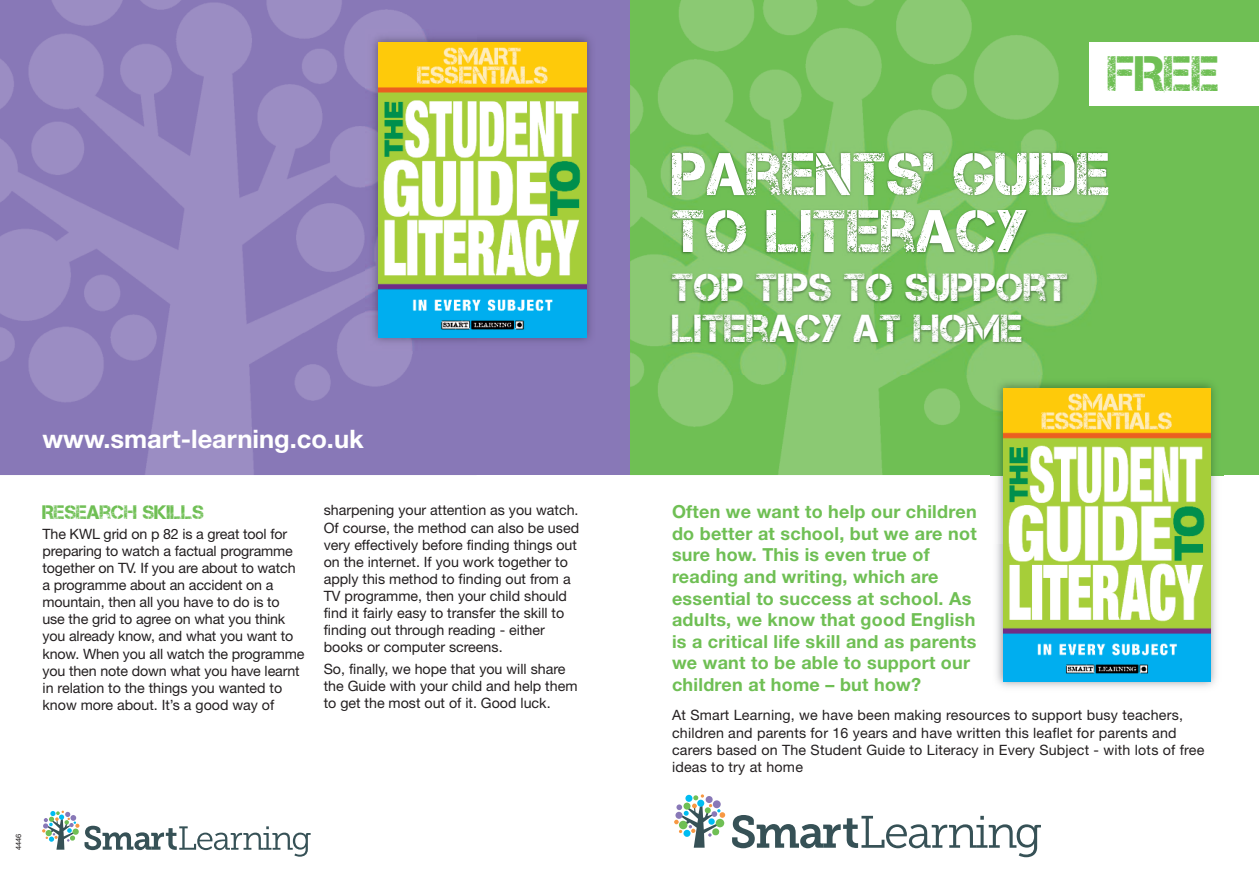
<style>
.page{position:relative;width:1259px;height:893px;background:#fff}
.page>*{position:absolute;margin:0;border:0;box-sizing:border-box;transform-origin:0 0}
.t1{font:60px/57px "Captureit";letter-spacing:.01em;color:#fff}
.t2{font:49.65px "Captureit";color:#6fbf54}
.t3{font:39px/40.5px "Captureit";letter-spacing:.01em;color:#fff}
.t4{font:700 25.5px "Helvetica Neue";color:#fff}
.t5{font:19.5px "Captureit";color:#6fbf54}
.t6{font:700 18px/21.6px "Helvetica Neue";letter-spacing:.015em;color:#6fbf54}
.t7{font:14.25px/17.1px "Helvetica Neue";color:#231f20}
.t8{font:7.5px "Helvetica";color:#231f20}
</style>
<div class="page">
<div style="left:629px;top:0;width:630px;height:475px;background:#6fbf54"></div>
<img style="left:630px;top:0;width:476px;height:544px">
<img style="left:663px;top:141px;width:445px;height:234px">
<img style="left:663px;top:375px;width:327px;height:98px">
<svg style="left:674px;top:794px;width:51px;height:54px"></svg>
<div style="left:679px;top:821px;width:8px;height:8px;background:#6fbf54;border-radius:50%"></div>
<div style="left:683px;top:803px;width:7px;height:7px;background:#6fbf54;border-radius:50%"></div>
<svg style="left:732px;top:815px;width:309px;height:42px"></svg>
<div style="left:1089px;top:43px;width:170px;height:63px;background:#fff"></div>
<div style="left:0;top:0;width:629px;height:475px;background:#8878b7"></div>
<img style="left:0;top:0;width:423px;height:475px">
<svg style="left:42px;top:811px;width:269px;height:46px"></svg>
<img style="left:366px;top:30px;width:225px;height:321px">
<img style="left:378px;top:43px;width:209px;height:295px">
<img style="left:996px;top:544px;width:220px;height:144px">
<img style="left:1106px;top:382px;width:117px;height:162px">
<img style="left:990px;top:375px;width:116px;height:100px">
<img style="left:1003px;top:389px;width:207px;height:293px">
<h3 class="t4" style="left:43px;top:429px;width:323px">www.smart-learning.co.uk</h3>
<h3 class="t5" style="left:43px;top:501px;width:163px">RESEARCH SKILLS</h3>
<p class="t7" style="left:43px;top:527px;width:263px">The KWL grid on p 82 is a great tool for preparing to watch a factual programme together on TV. If you are about to watch a programme about an accident on a mountain, then all you have to do is to use the grid to agree on what you think you already know, and what you want to know. When you all watch the programme you then note down what you have learnt in relation to the things you wanted to know more about. It’s a good way of</p>
<p class="t7" style="left:324px;top:503px;width:257px">sharpening your attention as you watch.<br>Of course, the method can also be used very effectively before finding things out on the internet. If you work together to apply this method to finding out from a TV programme, then your child should find it fairly easy to transfer the skill to finding out through reading - either books or computer screens.</p>
<p class="t7" style="left:324px;top:661px;width:255px">So, finally, we hope that you will share the Guide with your child and help them to get the most out of it. Good luck.</p>
<p class="t8" style="left:14px;top:850px;width:18px;rotate:-90deg">4446</p>
<h2 class="t2" style="left:1108px;top:45px;width:113px">FREE</h2>
<h1 class="t1" style="left:672px;top:146px;width:439px">PARENTS' GUIDE<br>TO LITERACY</h1>
<h3 class="t3" style="left:672px;top:267px;width:398px">TOP TIPS TO SUPPORT<br>LITERACY AT HOME</h3>
<p class="t6" style="left:672px;top:502px;width:306px">Often we want to help our children do better at school, but we are not sure how. This is even true of reading and writing, which are essential to success at school. As adults, we know that good English is a critical life skill and as parents we want to be able to support our children at home – but how?</p>
<p class="t7" style="left:672px;top:708px;width:534px">At Smart Learning, we have been making resources to support busy teachers, children and parents for 16 years and have written this leaflet for parents and carers based on The Student Guide to Literacy in Every Subject - with lots of free ideas to try at home</p>
</div>
